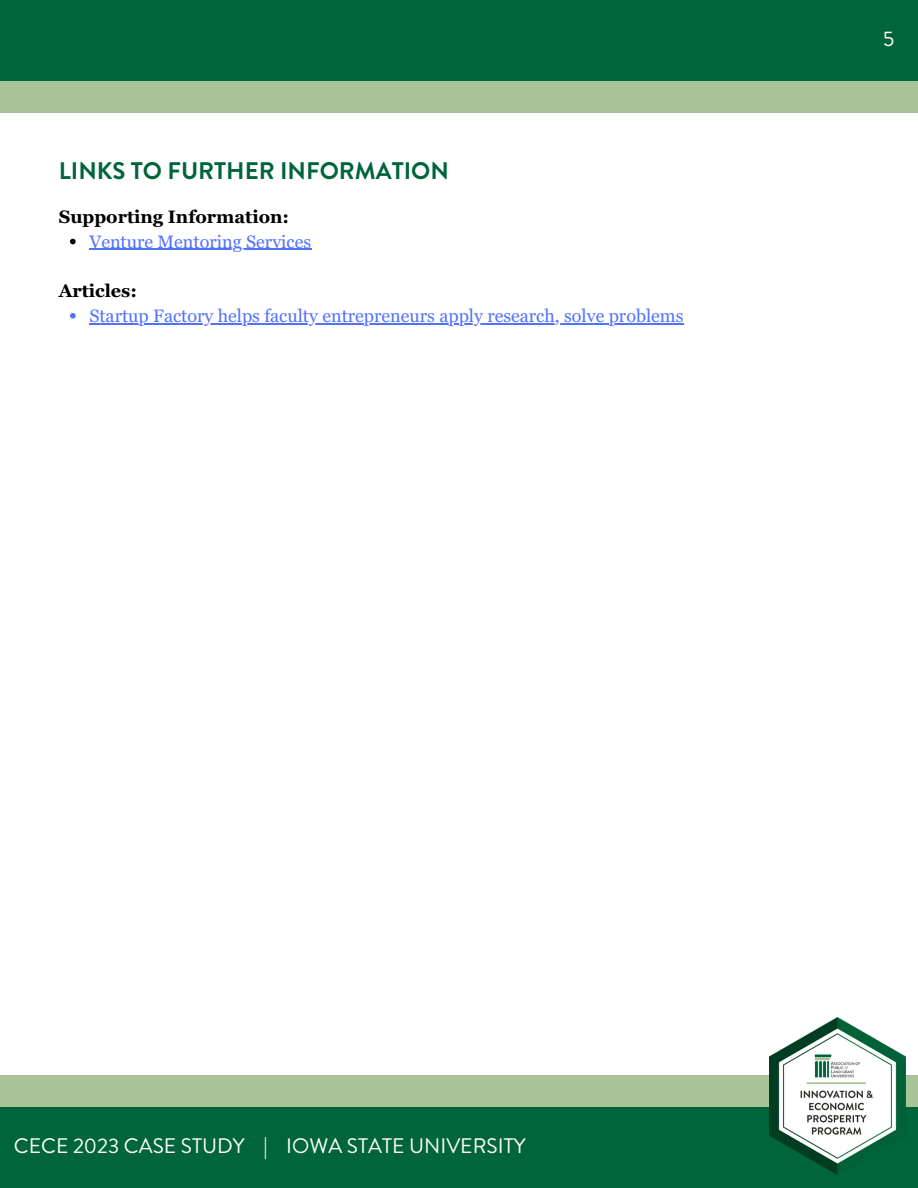
<style>
.page{position:relative;width:918px;height:1188px;background:#fff}
.page>*{position:absolute;margin:0;border:0;box-sizing:border-box;transform-origin:0 0}
.t1{font:700 24px "Brandon Grotesque";color:#00653b}
.t2{font:21px "Brandon Grotesque";color:#fff}
.t3{font:18px "Georgia Pro";color:#5271ff}
.t4{font:700 18px "Georgia Pro";color:#000}
</style>
<div class="page">
<div style="left:0;top:1076px;width:918px;height:31px;background:#a8c399"></div>
<div style="left:0;top:1107px;width:918px;height:81px;background:#00653b"></div>
<div style="left:0;top:0;width:918px;height:81px;background:#00653b"></div>
<div style="left:0;top:81px;width:918px;height:31px;background:#a8c399"></div>
<img style="left:770px;top:1017px;width:136px;height:158px">
<svg style="left:70px;top:239px;width:6px;height:5px"></svg>
<hr style="left:89px;top:249px;width:222px;height:1px;background:#5271ff">
<svg style="left:70px;top:313px;width:6px;height:6px"></svg>
<hr style="left:89px;top:323px;width:595px;height:1px;background:#5271ff">
<p class="t1" style="left:59px;top:154px;width:392px">LINKS TO FURTHER INFORMATION</p>
<p class="t4" style="left:59px;top:207px;width:232px">Supporting Information:</p>
<p class="t3" style="left:89px;top:231px;width:223px">Venture Mentoring Services</p>
<p class="t4" style="left:59px;top:281px;width:80px">Articles:</p>
<p class="t3" style="left:89px;top:306px;width:596px">Startup Factory helps faculty entrepreneurs apply research, solve problems</p>
<p class="t2" style="left:883px;top:24px;width:13px">5</p>
<p class="t2" style="left:14px;top:1131px;width:513px">CECE 2023 CASE STUDY | IOWA STATE UNIVERSITY</p>
</div>
